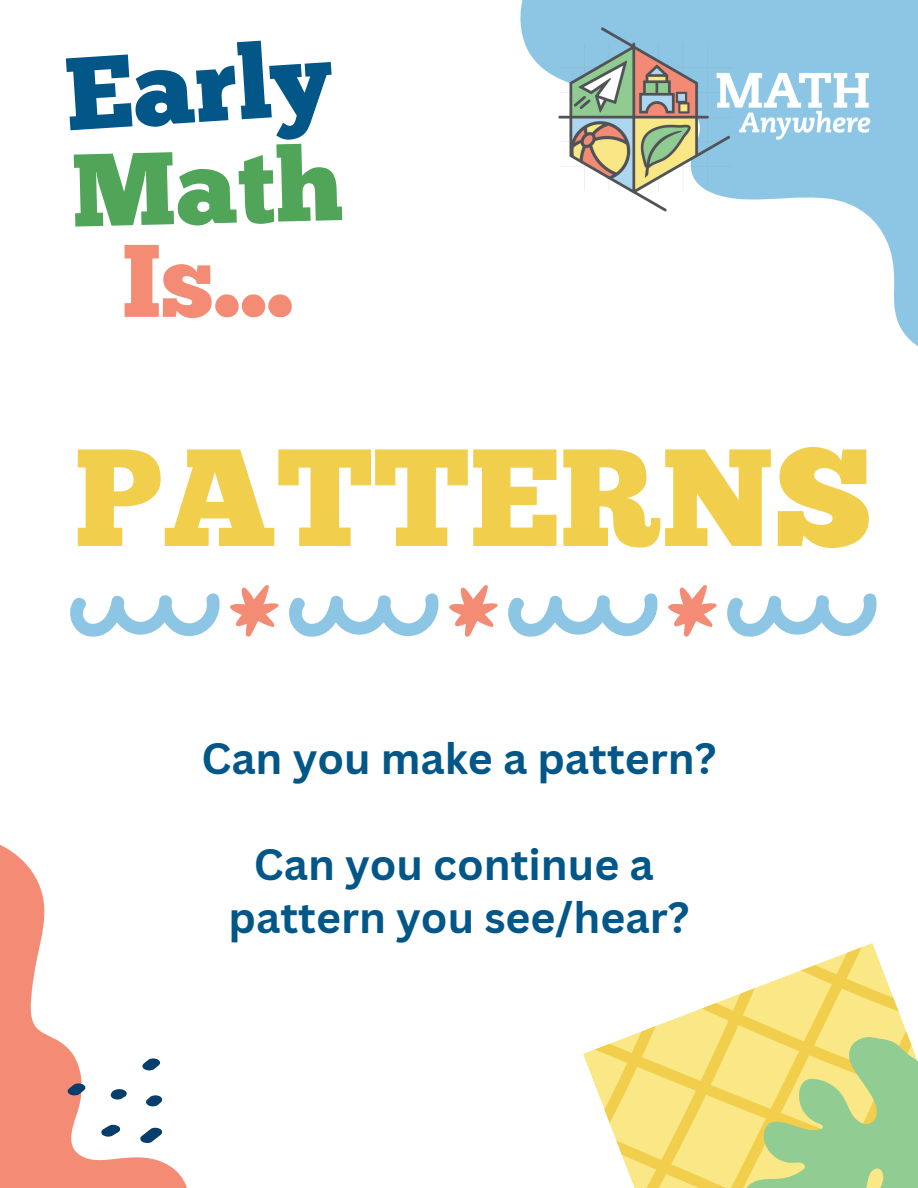
<style>
.page{position:relative;width:918px;height:1188px;background:#fff}
.page>*{position:absolute;margin:0;border:0;box-sizing:border-box;transform-origin:0 0}
.t1{font:138px "Chunk Five";color:#f2ce4d}
.t2{font:103.05px "Chunk Five";color:#035788}
.t3{font:103.05px "Chunk Five";color:#f48b75}
.t4{font:103.05px "Chunk Five";color:#50a559}
.t5{font:700 42.75px/52.8px "Canva Sans";color:#035788;text-align:center}
</style>
<div class="page">
<svg style="left:520px;top:0;width:398px;height:347px"></svg>
<svg style="left:0;top:845px;width:187px;height:343px"></svg>
<svg style="left:594px;top:947px;width:315px;height:241px;fill:#fae786"></svg>
<svg style="left:742px;top:1037px;width:176px;height:151px;background:#bdd486"></svg>
<svg style="left:101px;top:1125px;width:19px;height:12px"></svg>
<svg style="left:146px;top:1095px;width:16px;height:12px"></svg>
<svg style="left:111px;top:1089px;width:16px;height:11px"></svg>
<svg style="left:142px;top:1058px;width:18px;height:12px"></svg>
<svg style="left:68px;top:1083px;width:17px;height:12px"></svg>
<svg style="left:140px;top:1127px;width:22px;height:16px"></svg>
<img style="left:546px;top:14px;width:347px;height:213px">
<svg style="left:70px;top:593px;width:150px;height:43px"></svg>
<svg style="left:289px;top:593px;width:150px;height:43px"></svg>
<svg style="left:508px;top:593px;width:150px;height:43px"></svg>
<svg style="left:727px;top:593px;width:150px;height:43px"></svg>
<svg style="left:230px;top:585px;width:48px;height:52px"></svg>
<svg style="left:449px;top:585px;width:48px;height:52px"></svg>
<svg style="left:668px;top:585px;width:49px;height:52px"></svg>
<h2 class="t2" style="left:61px;top:34px;width:267px;rotate:-4deg">Early</h2>
<h2 class="t4" style="left:71px;top:128px;width:273px;rotate:-1deg">Math</h2>
<h2 class="t3" style="left:122px;top:219px;width:173px">Is...</h2>
<h1 class="t1" style="left:74px;top:416px;width:799px">PATTERNS</h1>
<p class="t5" style="left:201px;top:733px;width:516px">Can you make a pattern?</p>
<p class="t5" style="left:229px;top:839px;width:462px">Can you continue a pattern you see/hear?</p>
</div>
